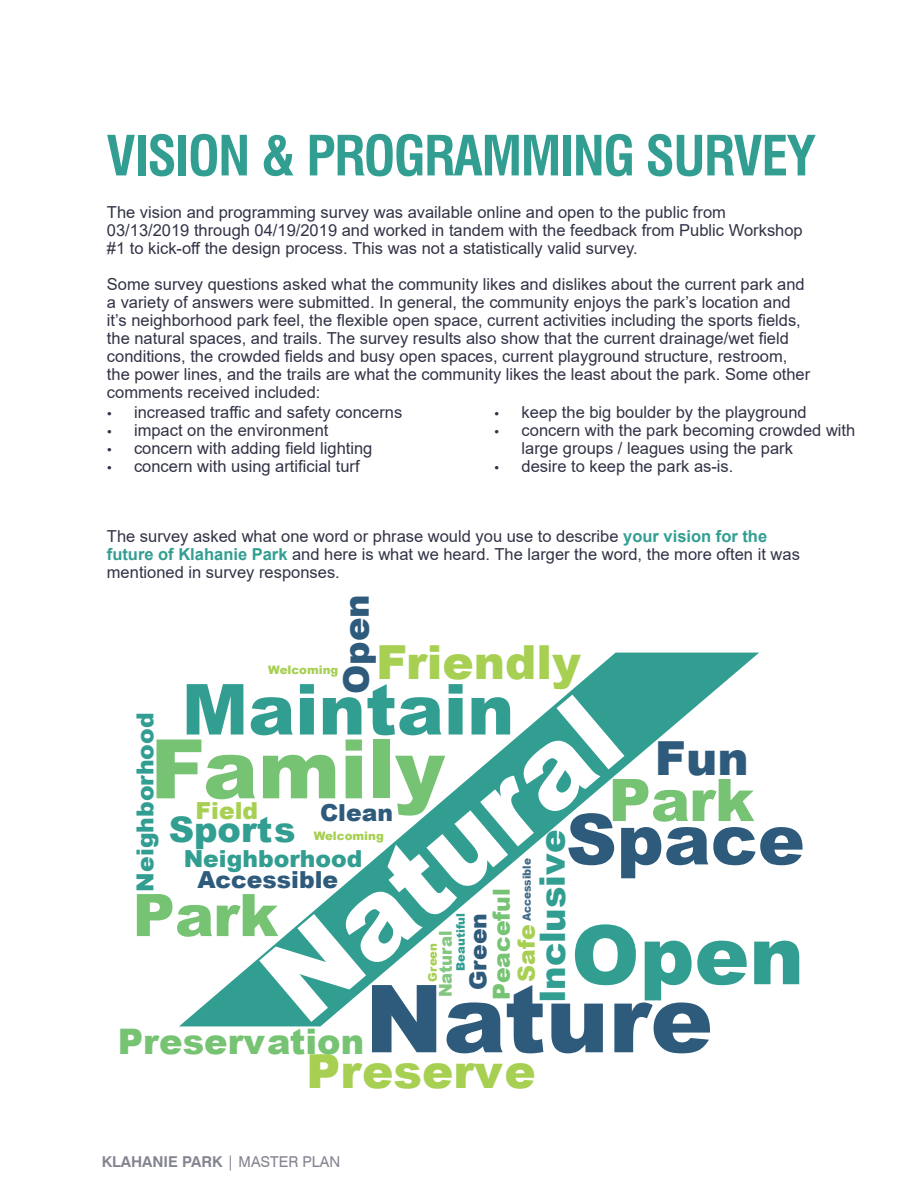
<style>
.page{position:relative;width:918px;height:1188px;background:#fff}
.page>*{position:absolute;margin:0;border:0;box-sizing:border-box;transform-origin:0 0}
.t1{font:900 112.35px "Arial";color:#fff;scale:.93 1}
.t2{font:900 93.9px "Arial";color:#2e5a7b}
.t3{font:900 82.2px "Arial";color:#77c374}
.t4{font:900 82.2px "Arial";color:#329e91}
.t5{font:900 70.5px "Arial";color:#329e91}
.t6{font:900 70.5px "Arial";color:#2e5a7b}
.t7{font:900 58.65px "Arial";color:#77c374}
.t8{font:700 condensed 54px "Swiss 721 BT";letter-spacing:-.03em;color:#329e91}
.t9{font:900 46.95px "Arial";color:#a7d053}
.t10{font:900 46.95px "Arial";color:#2e5a7b}
.t11{font:900 35.25px "Arial";color:#329e91}
.t12{font:900 35.25px "Arial";color:#77c374}
.t13{font:900 35.25px "Arial";color:#2e5a7b}
.t14{font:900 23.55px "Arial";color:#329e91}
.t15{font:900 23.55px "Arial";color:#2e5a7b}
.t16{font:900 23.55px "Arial";color:#a7d053}
.t17{font:900 23.55px "Arial";color:#77c374}
.t18{font:900 17.7px "Arial";color:#83c781;scale:.93 1}
.t19{font:16.5px/18px "Arial";color:#313346}
.t20{font:700 15px "Swiss 721 BT";color:#313346}
.t21{font:900 11.7px "Arial";color:#a7d053}
.t22{font:900 11.7px "Arial";color:#329e91}
.t23{font:900 11.25px "Arial";color:#446c89;scale:.93 1}
.s1{font-family:"Myriad Pro"}
.s2{font-weight:700;color:#329e91}
.s3{font-weight:400}
</style>
<div class="page">
<svg style="left:179px;top:653px;width:580px;height:373px"></svg>
<h3 class="t8" style="left:106px;top:123px;width:711px">VISION &amp; PROGRAMMING SURVEY</h3>
<p class="t19" style="left:107px;top:203px;width:697px">The vision and programming survey was available online and open to the public from<br>03/13/2019 through 04/19/2019 and worked in tandem with the feedback from Public Workshop #1 to kick-off the design process. This was not a statistically valid survey.</p>
<p class="t19" style="left:107px;top:275px;width:705px">Some survey questions asked what the community likes and dislikes about the current park and a variety of answers were submitted. In general, the community enjoys the park’s location and it’s neighborhood park feel, the flexible open space, current activities including the sports fields, the natural spaces, and trails. The survey results also show that the current drainage/wet field conditions, the crowded fields and busy open spaces, current playground structure, restroom, the power lines, and the trails are what the community likes the least about the park. Some other comments received included:</p>
<p class="t19" style="left:107px;top:403px;width:297px"><span class="s1">•</span> increased traffic and safety concerns</p>
<p class="t19" style="left:107px;top:421px;width:223px"><span class="s1">•</span> impact on the environment</p>
<p class="t19" style="left:107px;top:439px;width:267px"><span class="s1">•</span> concern with adding field lighting</p>
<p class="t19" style="left:107px;top:457px;width:254px"><span class="s1">•</span> concern with using artificial turf</p>
<p class="t19" style="left:495px;top:403px;width:314px"><span class="s1">•</span> keep the big boulder by the playground</p>
<p class="t19" style="left:522px;top:421px;width:335px;text-indent:-27px"><span class="s1">•</span> concern with the park becoming crowded with large groups / leagues using the park</p>
<p class="t19" style="left:495px;top:457px;width:240px"><span class="s1">•</span> desire to keep the park as-is.</p>
<p class="t19" style="left:107px;top:527px;width:695px">The survey asked what one word or phrase would you use to describe <span class="s2">your vision for the future of Klahanie Park</span> and here is what we heard. The larger the word, the more often it was mentioned in survey responses.</p>
<h3 class="t13" style="left:331px;top:694px;width:101px;rotate:-90deg">Open</h3>
<h3 class="t9" style="left:376px;top:628px;width:206px">Friendly</h3>
<p class="t21" style="left:268px;top:661px;width:72px">Welcoming</p>
<h3 class="t5" style="left:182px;top:658px;width:334px">Maintain</h3>
<h1 class="t1" style="left:226px;top:933px;width:459px;rotate:-40deg">Natural</h1>
<h3 class="t14" style="left:128px;top:892px;width:180px;rotate:-90deg">Neighborhood</h3>
<h3 class="t7" style="left:133px;top:873px;width:147px">Park</h3>
<h3 class="t3" style="left:150px;top:709px;width:296px">Family</h3>
<h3 class="t10" style="left:655px;top:725px;width:95px">Fun</h3>
<h3 class="t7" style="left:609px;top:758px;width:147px">Park</h3>
<h3 class="t16" style="left:196px;top:793px;width:64px">Field</h3>
<h3 class="t15" style="left:320px;top:796px;width:75px">Clean</h3>
<h3 class="t6" style="left:566px;top:788px;width:240px">Space</h3>
<h3 class="t11" style="left:169px;top:804px;width:128px">Sports</h3>
<h3 class="t11" style="left:527px;top:1003px;width:175px;rotate:-90deg">Inclusive</h3>
<p class="t21" style="left:314px;top:827px;width:72px">Welcoming</p>
<h3 class="t14" style="left:184px;top:842px;width:180px">Neighborhood</h3>
<p class="t23" style="left:519px;top:921px;width:69px;rotate:-90deg">Accessible</p>
<h3 class="t15" style="left:197px;top:863px;width:142px">Accessible</h3>
<h3 class="t17" style="left:484px;top:1000px;width:113px;rotate:-90deg">Peaceful</h3>
<p class="t22" style="left:452px;top:971px;width:60px;rotate:-90deg">Beautiful</p>
<h3 class="t15" style="left:461px;top:990px;width:79px;rotate:-90deg">Green</h3>
<h3 class="t4" style="left:571px;top:895px;width:234px">Open</h3>
<h3 class="t16" style="left:509px;top:982px;width:59px;rotate:-90deg">Safe</h3>
<p class="t18" style="left:433px;top:997px;width:73px;rotate:-90deg">Natural</p>
<p class="t21" style="left:424px;top:982px;width:40px;rotate:-90deg">Green</p>
<h2 class="t2" style="left:365px;top:951px;width:349px">Nature</h2>
<h3 class="t12" style="left:118px;top:1015px;width:248px">Preservation</h3>
<h3 class="t9" style="left:307px;top:1037px;width:231px">Preserve</h3>
<p class="t20" style="left:102px;top:1152px;width:240px">KLAHANIE PARK <span class="s3">| MASTER PLAN</span></p>
</div>
